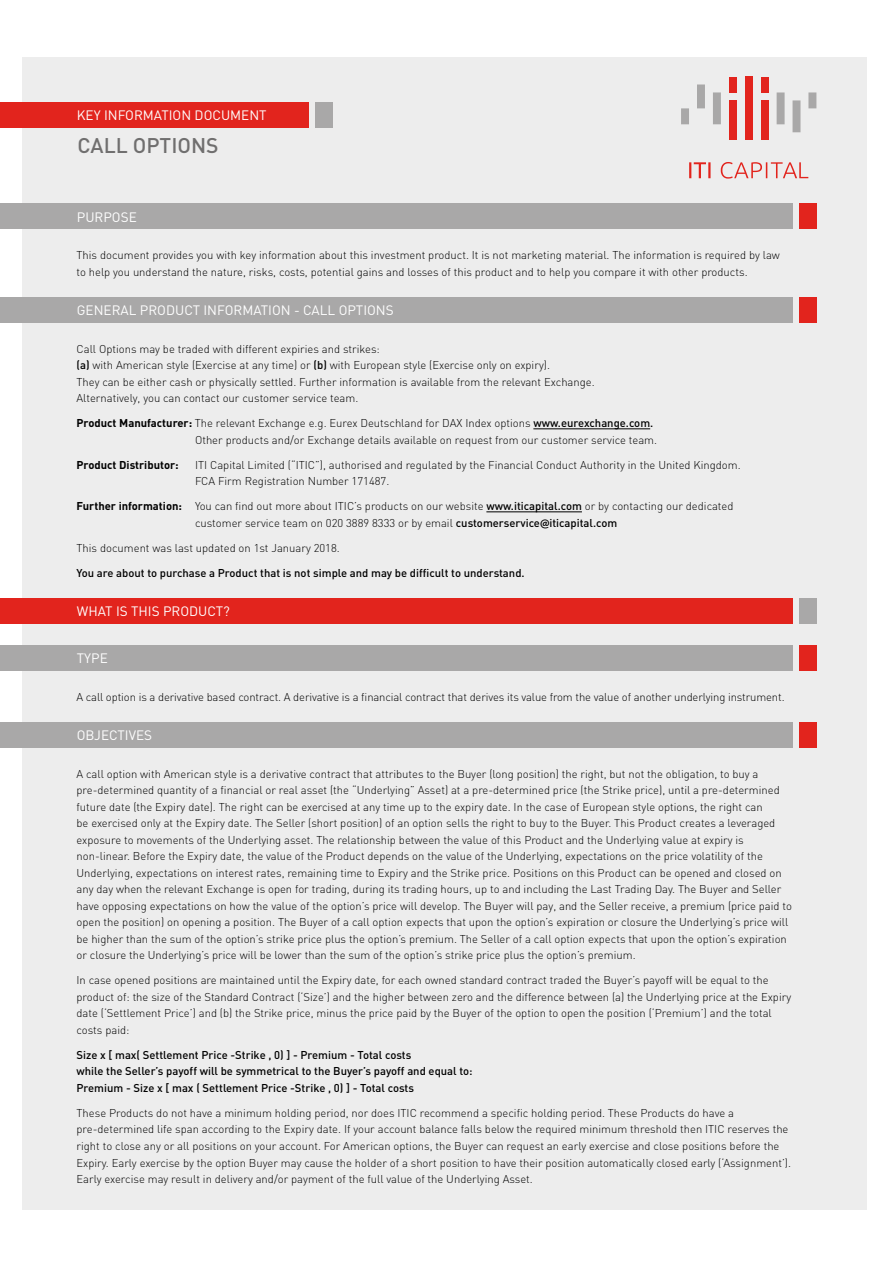
<style>
.page{position:relative;width:893px;height:1263px;background:#fff}
.page>*{position:absolute;margin:0;border:0;box-sizing:border-box;transform-origin:0 0}
.t1{font:500 21px "DIN";color:#706f6f}
.t2{font:13.5px "DIN";color:#fff}
.t3{font:300 11.25px/16.5px "DIN";color:#000}
.t4{font:500 11.25px/16.5px "DIN";color:#000}
.t5{font:700 11.25px "DIN";color:#000}
.s1{font-weight:500}
.s2{font-weight:700}
.s3{font-family:"Lato";font-weight:700}
</style>
<div class="page">
<div style="left:22px;top:58px;width:845px;height:1152px;background:#ededed"></div>
<div style="left:0;top:297px;width:792px;height:25px;background:#a9a8a8"></div>
<div style="left:0;top:598px;width:792px;height:26px;background:#e2241d"></div>
<div style="left:0;top:645px;width:792px;height:25px;background:#a9a8a8"></div>
<div style="left:0;top:722px;width:792px;height:25px;background:#a9a8a8"></div>
<div style="left:0;top:203px;width:792px;height:26px;background:#a9a8a8"></div>
<div style="left:0;top:102px;width:309px;height:25px;background:#e2241d"></div>
<hr style="left:533px;top:428px;width:117px;height:1px;background:#000">
<hr style="left:486px;top:511px;width:96px;height:1px;background:#000">
<svg style="left:681px;top:84px;width:135px;height:48px"></svg>
<div style="left:761px;top:100px;width:8px;height:40px;background:#e2241d"></div>
<div style="left:729px;top:77px;width:8px;height:15px;background:#e2241d"></div>
<div style="left:729px;top:100px;width:8px;height:40px;background:#e2241d"></div>
<div style="left:745px;top:77px;width:8px;height:63px;background:#e2241d"></div>
<div style="left:761px;top:77px;width:8px;height:15px;background:#e2241d"></div>
<svg style="left:689px;top:162px;width:119px;height:17px"></svg>
<div style="left:799px;top:297px;width:17px;height:25px;background:#e2241d"></div>
<div style="left:316px;top:102px;width:17px;height:25px;background:#a9a8a8"></div>
<div style="left:799px;top:598px;width:17px;height:26px;background:#a9a8a8"></div>
<div style="left:799px;top:645px;width:17px;height:25px;background:#e2241d"></div>
<div style="left:799px;top:722px;width:17px;height:25px;background:#e2241d"></div>
<div style="left:799px;top:203px;width:17px;height:26px;background:#e2241d"></div>
<p class="t2" style="left:77px;top:107px;width:191px">KEY INFORMATION DOCUMENT</p>
<h1 class="t1" style="left:78px;top:132px;width:143px">CALL OPTIONS</h1>
<p class="t2" style="left:77px;top:208px;width:61px">PURPOSE</p>
<p class="t3" style="left:77px;top:247px;width:705px">This document provides you with key information about this investment product. It is not marketing material. The information is required by law to help you understand the nature, risks, costs, potential gains and losses of this product and to help you compare it with other products.</p>
<p class="t2" style="left:77px;top:302px;width:318px">GENERAL PRODUCT INFORMATION - CALL OPTIONS</p>
<p class="t3" style="left:77px;top:340px;width:520px">Call Options may be traded with different expiries and strikes:<br><span class="s1">(a)</span> with American style (Exercise at any time) or <span class="s1">(b)</span> with European style (Exercise only on expiry).<br>They can be either cash or physically settled. Further information is available from the relevant Exchange.<br>Alternatively, you can contact our customer service team.</p>
<p class="t3" style="left:195px;top:415px;width:464px;text-indent:-118px"><span class="s2">Product Manufacturer:</span> The relevant Exchange e.g. Eurex Deutschland for DAX Index options <span class="s1">www.eurexchange.com.<br></span>Other products and/or Exchange details available on request from our customer service team.</p>
<p class="t5" style="left:77px;top:457px;width:104px">Product Distributor:</p>
<p class="t3" style="left:195px;top:456px;width:547px">ITI Capital Limited (“ITIC”), authorised and regulated by the Financial Conduct Authority in the United Kingdom.<br>FCA Firm Registration Number 171487.</p>
<p class="t3" style="left:77px;top:498px;width:658px;text-align:center"><span class="s2">Further information:</span> You can find out more about ITIC’s products on our website <span class="s1">www.iticapital.com</span> or by contacting our dedicated customer service team on 020 3889 8333 or by email <span class="s1">customerservice</span><span class="s3">@</span><span class="s1">iticapital.com</span></p>
<p class="t3" style="left:77px;top:539px;width:265px">This document was last updated on 1st January 2018.</p>
<p class="t4" style="left:77px;top:564px;width:450px">You are about to purchase a Product that is not simple and may be difficult to understand.</p>
<p class="t2" style="left:77px;top:603px;width:155px">WHAT IS THIS PRODUCT?</p>
<p class="t2" style="left:77px;top:650px;width:32px">TYPE</p>
<p class="t3" style="left:77px;top:688px;width:710px">A call option is a derivative based contract. A derivative is a financial contract that derives its value from the value of another underlying instrument.</p>
<p class="t2" style="left:77px;top:727px;width:77px">OBJECTIVES</p>
<p class="t3" style="left:77px;top:765px;width:717px">A call option with American style is a derivative contract that attributes to the Buyer (long position) the right, but not the obligation, to buy a pre-determined quantity of a financial or real asset (the “Underlying” Asset) at a pre-determined price (the Strike price), until a pre-determined future date (the Expiry date). The right can be exercised at any time up to the expiry date. In the case of European style options, the right can<br>be exercised only at the Expiry date. The Seller (short position) of an option sells the right to buy to the Buyer. This Product creates a leveraged exposure to movements of the Underlying asset. The relationship between the value of this Product and the Underlying value at expiry is non-linear. Before the Expiry date, the value of the Product depends on the value of the Underlying, expectations on the price volatility of the Underlying, expectations on interest rates, remaining time to Expiry and the Strike price. Positions on this Product can be opened and closed on any day when the relevant Exchange is open for trading, during its trading hours, up to and including the Last Trading Day. The Buyer and Seller have opposing expectations on how the value of the option’s price will develop. The Buyer will pay, and the Seller receive, a premium (price paid to open the position) on opening a position. The Buyer of a call option expects that upon the option’s expiration or closure the Underlying’s price will be higher than the sum of the option’s strike price plus the option’s premium. The Seller of a call option expects that upon the option’s expiration or closure the Underlying’s price will be lower than the sum of the option’s strike price plus the option’s premium.</p>
<p class="t3" style="left:77px;top:972px;width:716px">In case opened positions are maintained until the Expiry date, for each owned standard contract traded the Buyer’s payoff will be equal to the product of: the size of the Standard Contract (‘Size’) and the higher between zero and the difference between (a) the Underlying price at the Expiry date (‘Settlement Price’) and (b) the Strike price, minus the price paid by the Buyer of the option to open the position (‘Premium’) and the total costs paid:</p>
<p class="t4" style="left:77px;top:1046px;width:398px">Size x [ max( Settlement Price -Strike , 0) ] - Premium - Total costs<br>while the Seller’s payoff will be symmetrical to the Buyer’s payoff and equal to:<br>Premium - Size x [ max ( Settlement Price -Strike , 0) ] - Total costs</p>
<p class="t3" style="left:77px;top:1104px;width:716px">These Products do not have a minimum holding period, nor does ITIC recommend a specific holding period. These Products do have a pre-determined life span according to the Expiry date. If your account balance falls below the required minimum threshold then ITIC reserves the right to close any or all positions on your account. For American options, the Buyer can request an early exercise and close positions before the Expiry. Early exercise by the option Buyer may cause the holder of a short position to have their position automatically closed early (‘Assignment’).<br>Early exercise may result in delivery and/or payment of the full value of the Underlying Asset.</p>
</div>
